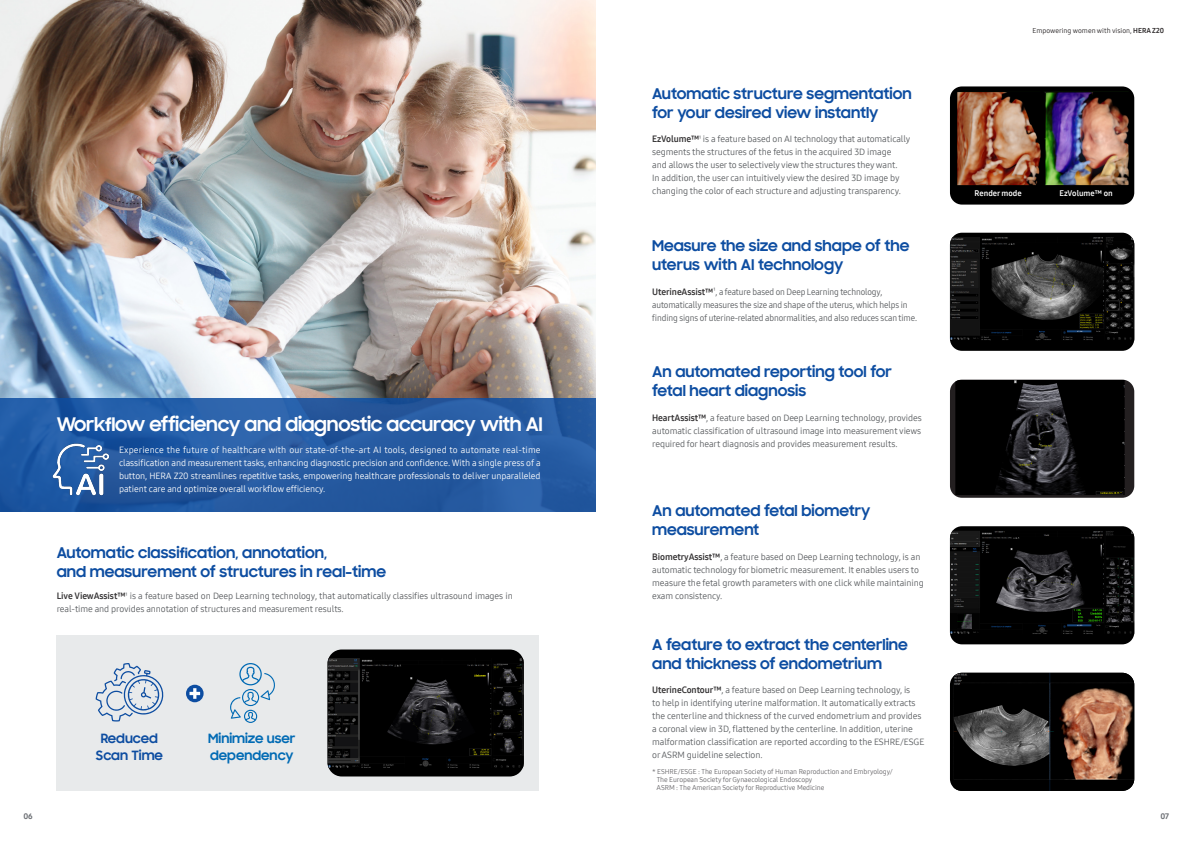
<style>
.page{position:relative;width:1191px;height:842px;background:#fff}
.page>*{position:absolute;margin:0;border:0;box-sizing:border-box;transform-origin:0 0}
.Title_body{font:700 19px "Samsung Sharp Sans";letter-spacing:-.015em;color:#fff}
.Title_body-2{font:700 15px/19px "Samsung Sharp Sans";color:#0d4da1}
.Title_body-3{font:700 13px/17px "Samsung Sharp Sans";color:#006ab4}
.Title_body-4{font:700 13px "Samsung Sharp Sans";color:#0d4da1}
.본문{font:9px/13px "Samsung One 400";letter-spacing:-.01em;color:#585b5e}
.본문-2{font:9px/13px "Samsung One 400";letter-spacing:-.01em;color:#fff;text-align:justify}
.본문-3{font:9px/13px "Samsung One 400 C";letter-spacing:-.01em;color:#585b5e}
.t1{font:8px "Samsung One 700";color:#fff}
.t2{font:8px "Samsung One 800";color:#6d7075}
.본문-4{font:7px/8px "Samsung One 400";letter-spacing:-.01em;color:#666568}
.t3{font:7px "Samsung One 400";color:#231f20}
.s1{font-family:"Samsung One 700";color:#312f30}
.s2{font-family:"Samsung One 700"}
</style>
<div class="page">
<img style="left:0;top:0;width:595px;height:398px">
<div style="left:950px;top:86px;width:184px;height:119px;background:#000;border-radius:12px"></div>
<div style="left:950px;top:233px;width:184px;height:118px;background:#000;border-radius:12px"></div>
<img style="left:950px;top:237px;width:184px;height:104px">
<div style="left:950px;top:380px;width:184px;height:118px;background:#231f20;border-radius:12px"></div>
<img style="left:955px;top:380px;width:169px;height:115px">
<img style="left:953px;top:673px;width:181px;height:118px">
<div style="left:950px;top:526px;width:184px;height:118px;background:#000;border-radius:12px"></div>
<img style="left:950px;top:531px;width:184px;height:103px">
<div style="left:57px;top:635px;width:482px;height:156px;background:#e8eaeb"></div>
<div style="left:327px;top:649px;width:197px;height:127px;background:#000;border-radius:14px"></div>
<img style="left:328px;top:658px;width:195px;height:110px">
<svg style="left:0;top:398px;width:595px;height:113px;background:#255aa2"></svg>
<svg style="left:96px;top:663px;width:68px;height:58px"></svg>
<svg style="left:186px;top:685px;width:18px;height:17px"></svg>
<svg style="left:189px;top:688px;width:11px;height:11px"></svg>
<img style="left:52px;top:440px;width:58px;height:58px">
<svg style="left:230px;top:663px;width:45px;height:60px"></svg>
<img style="left:957px;top:92px;width:83px;height:93px">
<img style="left:1044px;top:92px;width:84px;height:93px">
<p class="Title_body" style="left:57px;top:410px;width:487px">Workflow efficiency and diagnostic accuracy with AI</p>
<p class="본문-2" style="left:119px;top:443px;width:423px">Experience the future of healthcare with our state-of-the-art AI tools, designed to automate real-time classification and measurement tasks, enhancing diagnostic precision and confidence. With a single press of a button, HERA Z20 streamlines repetitive tasks, empowering healthcare professionals to deliver unparalleled patient care and optimize overall workflow efficiency.</p>
<p class="Title_body-2" style="left:57px;top:542px;width:272px">Automatic classification, annotation,</p>
<p class="Title_body-2" style="left:57px;top:561px;width:331px">and measurement of structures in real-time</p>
<p class="본문" style="left:57px;top:590px;width:457px"><span class="s1">Live ViewAssist™</span><sup>¹</sup> is a feature based on Deep Learning technology, that automatically classifies ultrasound images in real-time and provides annotation of structures and measurement results.</p>
<p class="Title_body-4" style="left:101px;top:729px;width:59px">Reduced</p>
<p class="Title_body-4" style="left:96px;top:746px;width:69px">Scan Time</p>
<p class="Title_body-3" style="left:208px;top:730px;width:89px">Minimize user dependency</p>
<p class="Title_body-2" style="left:652px;top:83px;width:261px">Automatic structure segmentation for your desired view instantly</p>
<p class="본문" style="left:652px;top:133px;width:260px"><span class="s1">EzVolume™</span><sup>¹</sup> is a feature based on AI technology that automatically segments the structures of the fetus in the acquired 3D image<br>and allows the user to selectively view the structures they want.<br>In addition, the user can intuitively view the desired 3D image by changing the color of each structure and adjusting transparency.</p>
<p class="Title_body-2" style="left:652px;top:235px;width:259px">Measure the size and shape of the uterus with AI technology</p>
<p class="본문-3" style="left:652px;top:285px;width:266px"><span class="s1">UterineAssist™</span><sup>¹</sup>, a feature based on Deep Learning technology, automatically measures the size and shape of the uterus, which helps in finding signs of uterine-related abnormalities, and also reduces scan time.</p>
<p class="Title_body-2" style="left:652px;top:361px;width:241px">An automated reporting tool for</p>
<p class="Title_body-2" style="left:652px;top:380px;width:155px">fetal heart diagnosis</p>
<p class="본문" style="left:652px;top:411px;width:271px;text-align:justify"><span class="s1">HeartAssist™</span>, a feature based on Deep Learning technology, provides automatic classification of ultrasound image into measurement views required for heart diagnosis and provides measurement results.</p>
<p class="Title_body-2" style="left:652px;top:501px;width:220px">An automated fetal biometry measurement</p>
<p class="본문" style="left:652px;top:550px;width:273px"><span class="s1">BiometryAssist™</span>, a feature based on Deep Learning technology, is an automatic technology for biometric measurement. It enables users to measure the fetal growth parameters with one click while maintaining exam consistency.</p>
<p class="Title_body-2" style="left:652px;top:634px;width:257px">A feature to extract the centerline and thickness of endometrium</p>
<p class="본문" style="left:652px;top:684px;width:274px"><span class="s1">UterineContour™</span>, a feature based on Deep Learning technology, is<br>to help in identifying uterine malformation. It automatically extracts the centerline and thickness of the curved endometrium and provides a coronal view in 3D, flattened by the centerline. In addition, uterine malformation classification are reported according to the ESHRE/ESGE or ASRM guideline selection.</p>
<p class="본문-4" style="left:656px;top:768px;width:238px;text-indent:-4px">* ESHRE/ESGE : The European Society of Human Reproduction and Embryology/<br>The European Society for Gynaecological Endoscopy<br>ASRM : The American Society for Reproductive Medicine</p>
<p class="t3" style="left:1032px;top:26px;width:133px">Empowering women with vision, <span class="s2">HERA Z20</span></p>
<p class="t1" style="left:974px;top:188px;width:48px">Render mode</p>
<p class="t1" style="left:1059px;top:188px;width:55px">EzVolume™ on</p>
<p class="t2" style="left:23px;top:810px;width:11px">06</p>
<p class="t2" style="left:1160px;top:810px;width:10px">07</p>
</div>
